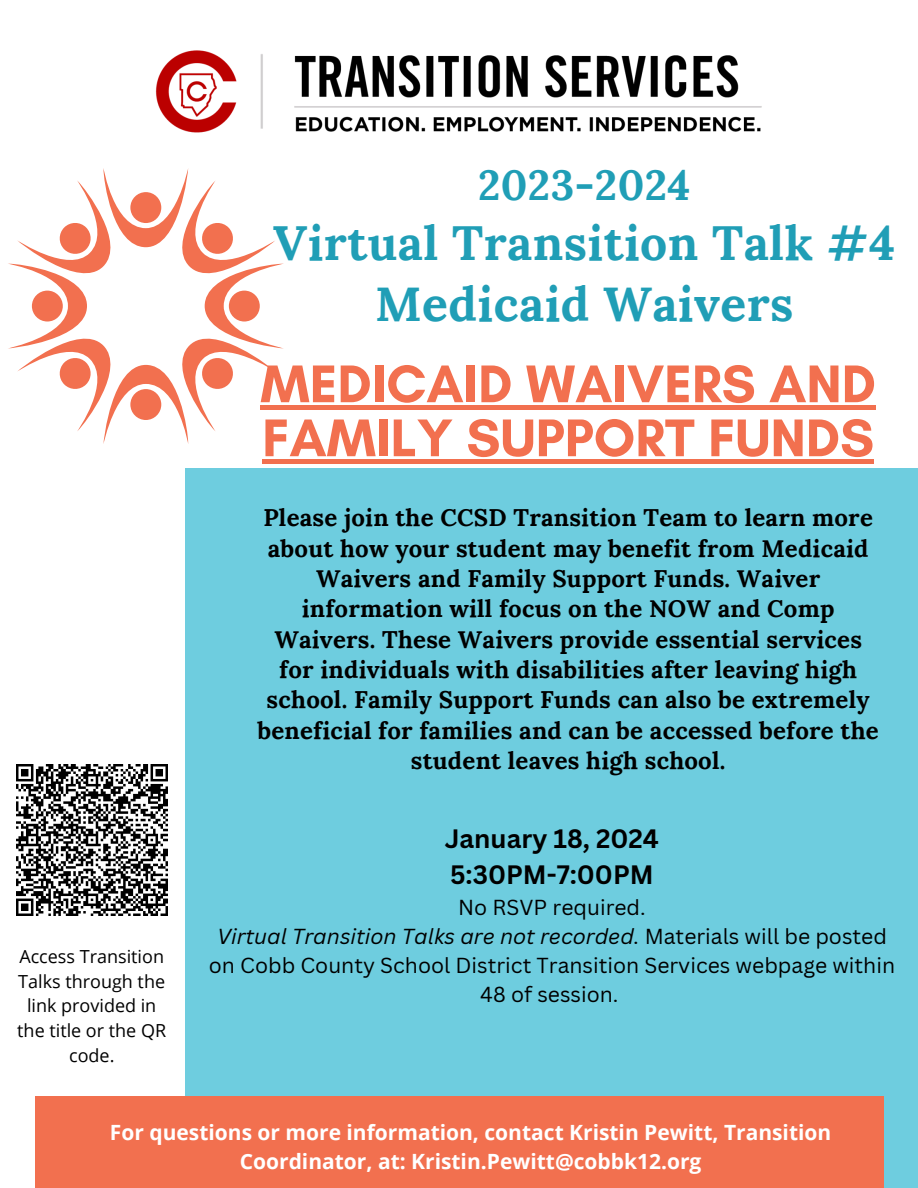
<style>
.page{position:relative;width:918px;height:1188px;background:#fff}
.page>*{position:absolute;margin:0;border:0;box-sizing:border-box;transform-origin:0 0}
.t1{font:700 54px/54px "Glacial Indifference";color:#f2704f}
.t2{font:700 48px "Lora";letter-spacing:.01em;color:#209eb6}
.t3{font:700 42px "Lora";letter-spacing:.01em;color:#209eb6}
.t4{font:700 25.95px "Canva Sans";color:#000}
.t5{font:700 24px/30.3px "Lora";letter-spacing:.01em;color:#000;text-align:center}
.t6{font:21.15px/29.1px "Canva Sans";color:#000;text-align:center}
.t7{font:700 21px/29.2px "Open Sans";color:#fff;text-align:center}
.t8{font:18px/24.8px "Open Sans";color:#000;text-align:center}
.s1{font-style:italic}
</style>
<div class="page">
<div style="left:186px;top:469px;width:732px;height:719px;background:#6ecddf"></div>
<svg style="left:8px;top:168px;width:276px;height:276px"></svg>
<div style="left:35px;top:1096px;width:848px;height:92px;background:#f2704f"></div>
<img style="left:155px;top:50px;width:607px;height:83px">
<img style="left:17px;top:765px;width:151px;height:151px">
<hr style="left:260px;top:406px;width:616px;height:4px;background:#f2704f">
<hr style="left:262px;top:460px;width:612px;height:4px;background:#f2704f">
<p class="t3" style="left:478px;top:158px;width:214px">2023-2024</p>
<p class="t2" style="left:273px;top:211px;width:624px">Virtual Transition Talk #4</p>
<p class="t2" style="left:375px;top:272px;width:420px">Medicaid Waivers</p>
<p class="t1" style="left:260px;top:356px;width:617px">MEDICAID WAIVERS AND<br>FAMILY SUPPORT FUNDS</p>
<p class="t8" style="left:17px;top:943px;width:150px">Access Transition<br>Talks through the link provided in the title or the QR code.</p>
<p class="t5" style="left:257px;top:502px;width:623px">Please join the CCSD Transition Team to learn more about how your student may benefit from Medicaid Waivers and Family Support Funds. Waiver information will focus on the NOW and Comp Waivers. These Waivers provide essential services for individuals with disabilities after leaving high school. Family Support Funds can also be extremely beneficial for families and can be accessed before the student leaves high school.</p>
<p class="t4" style="left:445px;top:820px;width:216px">January 18, 2024</p>
<p class="t4" style="left:450px;top:856px;width:205px">5:30PM-7:00PM</p>
<p class="t6" style="left:458px;top:892px;width:189px">No RSVP required.</p>
<p class="t6" style="left:209px;top:921px;width:688px"><span class="s1">Virtual Transition Talks are not recorded.</span> Materials will be posted on Cobb County School District Transition Services webpage within<br>48 of session.</p>
<p class="t7" style="left:110px;top:1117px;width:723px">For questions or more information, contact Kristin Pewitt, Transition<br>Coordinator, at: Kristin.Pewitt@cobbk12.org</p>
</div>
